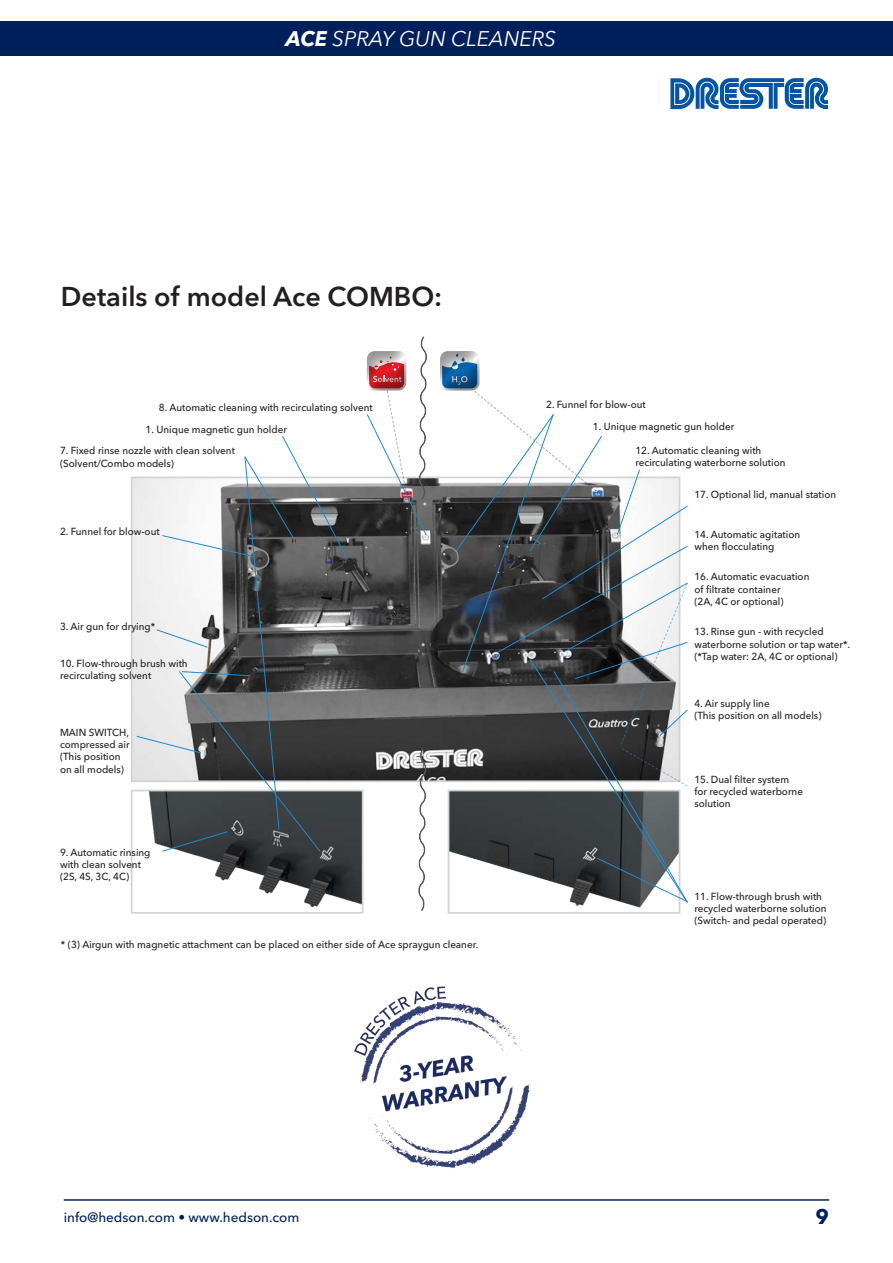
<style>
.page{position:relative;width:893px;height:1263px;background:#fff}
.page>*{position:absolute;margin:0;border:0;box-sizing:border-box;transform-origin:0 0}
.t1{font:600 27px "Avenir Next LT Pro";color:#231f20}
.t2{font:italic 21px "Avenir Next LT Pro";color:#fff}
.t3{font:700 21px "Avenir Next LT Pro";color:#00205b}
.t4{font:500 13.5px "Avenir Next LT Pro";color:#00205b}
.t5{font:500 10.2px/12.1px "Avenir Next LT Pro";color:#231f20}
.s1{font-weight:700}
</style>
<div class="page">
<hr style="left:64px;top:1199px;width:765px;height:2px;background:#00205b">
<div style="left:0;top:21px;width:893px;height:34px;background:#00205b"></div>
<svg style="left:670px;top:78px;width:158px;height:32px"></svg>
<img style="left:134px;top:480px;width:232px;height:299px">
<img style="left:187px;top:793px;width:173px;height:114px">
<div style="left:131px;top:790px;width:232px;height:124px;border:2px solid #d1d2d4"></div>
<svg style="left:136px;top:436px;width:211px;height:417px"></svg>
<svg style="left:366px;top:336px;width:322px;height:578px"></svg>
<img style="left:354px;top:986px;width:177px;height:183px">
<p class="t2" style="left:286px;top:26px;width:272px"><span class="s1">ACE</span> SPRAY GUN CLEANERS</p>
<p class="t1" style="left:61px;top:280px;width:383px">Details of model Ace COMBO:</p>
<p class="t5" style="left:159px;top:401px;width:215px">8. Automatic cleaning with recirculating solvent</p>
<p class="t5" style="left:546px;top:399px;width:101px">2. Funnel for blow-out</p>
<p class="t5" style="left:145px;top:423px;width:143px">1. Unique magnetic gun holder</p>
<p class="t5" style="left:593px;top:421px;width:143px">1. Unique magnetic gun holder</p>
<p class="t5" style="left:60px;top:445px;width:176px">7. Fixed rinse nozzle with clean solvent (Solvent/Combo models)</p>
<p class="t5" style="left:60px;top:525px;width:101px">2. Funnel for blow-out</p>
<p class="t5" style="left:60px;top:621px;width:97px">3. Air gun for drying*</p>
<p class="t5" style="left:60px;top:657px;width:129px">10. Flow-through brush with recirculating solvent</p>
<p class="t5" style="left:60px;top:726px;width:70px">MAIN SWITCH,</p>
<p class="t5" style="left:60px;top:738px;width:71px">compressed air</p>
<p class="t5" style="left:60px;top:751px;width:66px">(This position on all models)</p>
<p class="t5" style="left:60px;top:846px;width:92px">9. Automatic rinsing with clean solvent</p>
<p class="t5" style="left:60px;top:870px;width:71px">(2S, 4S, 3C, 4C)</p>
<p class="t5" style="left:61px;top:938px;width:419px">* (3) Airgun with magnetic attachment can be placed on either side of Ace spraygun cleaner.</p>
<p class="t5" style="left:635px;top:444px;width:152px">12. Automatic cleaning with recirculating waterborne solution</p>
<p class="t5" style="left:694px;top:488px;width:143px">17. Optional lid, manual station</p>
<p class="t5" style="left:694px;top:528px;width:107px">14. Automatic agitation when flocculating</p>
<p class="t5" style="left:694px;top:571px;width:117px">16. Automatic evacuation of filtrate container</p>
<p class="t5" style="left:694px;top:595px;width:91px">(2A, 4C or optional)</p>
<p class="t5" style="left:694px;top:626px;width:157px">13. Rinse gun - with recycled waterborne solution or tap water*.</p>
<p class="t5" style="left:694px;top:650px;width:145px">(*Tap water: 2A, 4C or optional)</p>
<p class="t5" style="left:694px;top:697px;width:77px">4. Air supply line</p>
<p class="t5" style="left:694px;top:709px;width:129px">(This position on all models)</p>
<p class="t5" style="left:694px;top:773px;width:110px">15. Dual filter system for recycled waterborne solution</p>
<p class="t5" style="left:694px;top:890px;width:134px">11. Flow-through brush with recycled waterborne solution</p>
<p class="t5" style="left:694px;top:914px;width:133px">(Switch- and pedal operated)</p>
<h3 class="t4" style="left:64px;top:1209px;width:237px">info@hedson.com • www.hedson.com</h3>
<h2 class="t3" style="left:816px;top:1204px;width:15px">9</h2>
</div>
